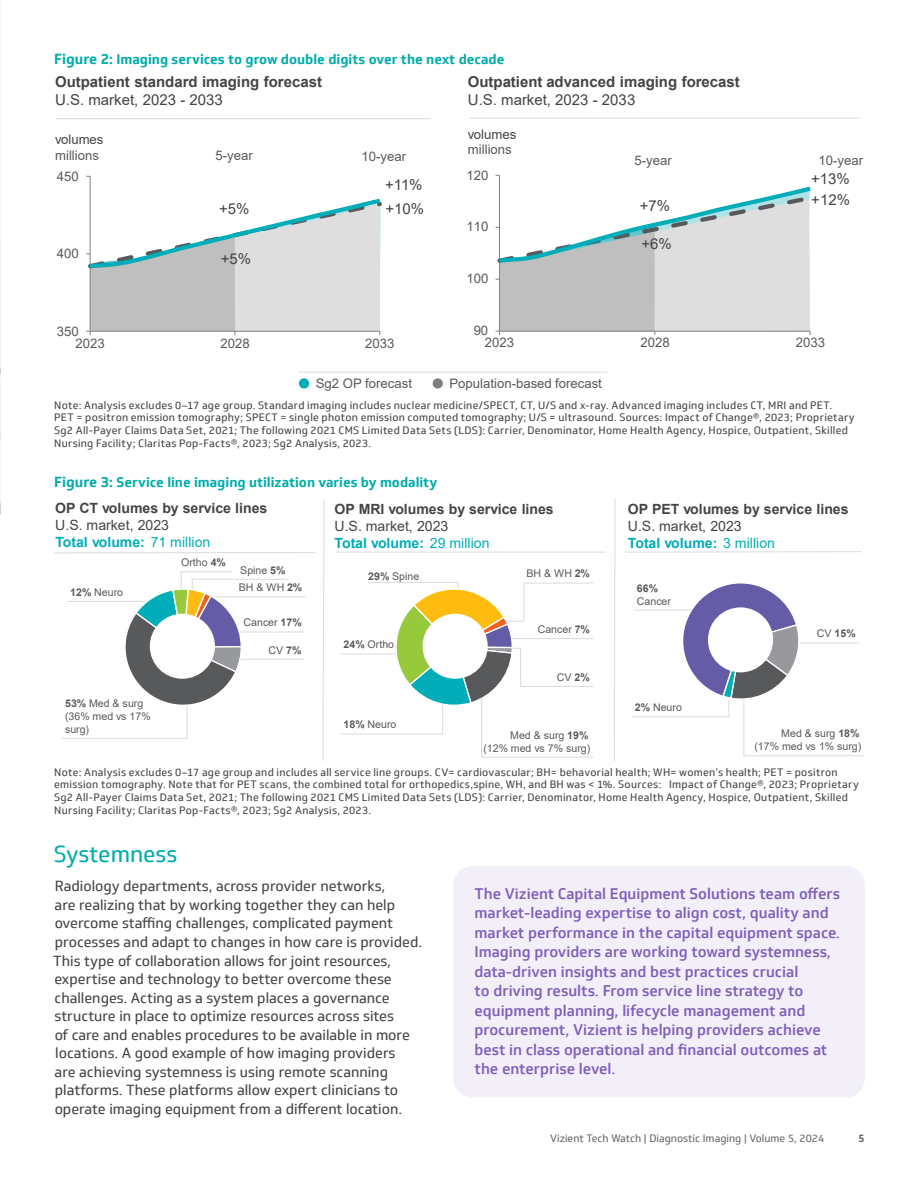
<style>
.page{position:relative;width:919px;height:1189px;background:#fff}
.page>*{position:absolute;margin:0;border:0;box-sizing:border-box;transform-origin:0 0}
.Body_Headline_15pt{font:22.5px "Soleto";color:#01adab}
.Body_9_5pt{font:500 15px/19.5px "Soleto";color:#7f5eba}
.t1{font:700 15px/18px "Arial";color:#444}
.t2{font:15px "Arial";color:#444}
.Body_9_5pt-2{font:14.25px/18.6px "Soleto";color:#444}
.t3{font:700 14.1px/17px "Arial";color:#444}
.Body_Subhead_9_5pt{font:700 13.5px "Soleto";color:#01adab}
.t4{font:13.2px/15.8px "Arial";color:#58595b}
.t5{font:10.65px/12.8px "Arial";color:#58595b;text-align:right}
.t6{font:700 10.65px "Arial";color:#58595b}
.Source_Footnote{font:10.5px/12.6px "Soleto";letter-spacing:.025em;color:#444}
.t7{font:10.5px "Soleto";color:#696969}
.t8{font:700 10.5px "Soleto";color:#696969}
.s1{font-size:14.25px}
.s2{font-weight:400}
.s3{color:#444}
.s4{color:#00adb8}
.s5{font-weight:400;color:#00adb8}
.s6{font-weight:700}
</style>
<div class="page">
<img style="left:0;top:0;width:1px;height:513px">
<div style="left:453px;top:866px;width:411px;height:231px;background:#f2eff8;border-radius:18px"></div>
<hr style="left:299px;top:371px;width:308px;height:1px;background:#dadbdc">
<svg style="left:299px;top:378px;width:10px;height:10px"></svg>
<div style="left:432px;top:378px;width:11px;height:10px;background:#7f7f7f;border-radius:50%"></div>
<hr style="left:56px;top:118px;width:375px;height:1px;background:#dadbdc">
<hr style="left:469px;top:118px;width:390px;height:1px;background:#dadbdc">
<hr style="left:90px;top:176px;width:1px;height:155px;background:#818285">
<svg style="left:86px;top:191px;width:296px;height:145px"></svg>
<hr style="left:499px;top:175px;width:1px;height:156px;background:#818285">
<svg style="left:495px;top:186px;width:316px;height:149px"></svg>
<hr style="left:368px;top:582px;width:90px;height:1px;background:#dadbdc">
<hr style="left:743px;top:674px;width:1px;height:82px;background:#dadbdc">
<hr style="left:743px;top:755px;width:121px;height:1px;background:#dadbdc">
<hr style="left:728px;top:671px;width:1px;height:46px;background:#dadbdc">
<hr style="left:631px;top:716px;width:98px;height:1px;background:#dadbdc">
<hr style="left:524px;top:582px;width:69px;height:1px;background:#dadbdc">
<hr style="left:483px;top:638px;width:110px;height:1px;background:#dadbdc">
<hr style="left:520px;top:686px;width:73px;height:1px;background:#dadbdc">
<hr style="left:481px;top:684px;width:1px;height:73px;background:#dadbdc">
<hr style="left:481px;top:756px;width:112px;height:1px;background:#dadbdc">
<hr style="left:442px;top:688px;width:1px;height:46px;background:#dadbdc">
<hr style="left:340px;top:733px;width:103px;height:1px;background:#dadbdc">
<hr style="left:340px;top:653px;width:77px;height:1px;background:#dadbdc">
<svg style="left:390px;top:582px;width:134px;height:123px"></svg>
<hr style="left:210px;top:631px;width:95px;height:1px;background:#dadbdc">
<hr style="left:219px;top:659px;width:86px;height:1px;background:#dadbdc">
<hr style="left:209px;top:596px;width:96px;height:1px;background:#dadbdc">
<hr style="left:192px;top:579px;width:96px;height:1px;background:#dadbdc">
<hr style="left:186px;top:692px;width:1px;height:46px;background:#dadbdc">
<hr style="left:62px;top:737px;width:125px;height:1px;background:#dadbdc">
<hr style="left:67px;top:601px;width:89px;height:1px;background:#dadbdc">
<svg style="left:125px;top:571px;width:117px;height:142px"></svg>
<svg style="left:54px;top:552px;width:261px;height:2px"></svg>
<svg style="left:322px;top:499px;width:3px;height:261px"></svg>
<svg style="left:614px;top:499px;width:2px;height:261px"></svg>
<hr style="left:335px;top:551px;width:270px;height:1px;background:#dadbdc">
<svg style="left:625px;top:551px;width:237px;height:151px"></svg>
<div style="left:422px;top:613px;width:65px;height:65px;background:#fff;border-radius:50%"></div>
<div style="left:150px;top:613px;width:65px;height:65px;background:#fff;border-radius:50%"></div>
<div style="left:707px;top:607px;width:66px;height:65px;background:#fff;border-radius:50%"></div>
<p class="Body_Subhead_9_5pt" style="left:54px;top:51px;width:452px"><span class="s1">Figure 2:</span> Imaging services to grow double digits over the next decade</p>
<p class="t1" style="left:55px;top:73px;width:268px">Outpatient standard imaging forecast<br><span class="s2">U.S. market, 2023 - 2033</span></p>
<p class="t1" style="left:468px;top:73px;width:273px">Outpatient advanced imaging forecast<br><span class="s2">U.S. market, 2023 - 2033</span></p>
<p class="t4" style="left:55px;top:131px;width:50px"><span class="s3">volumes </span>millions</p>
<p class="t4" style="left:215px;top:147px;width:39px">5-year</p>
<p class="t4" style="left:361px;top:148px;width:46px">10-year</p>
<p class="t4" style="left:468px;top:126px;width:50px"><span class="s3">volumes </span>millions</p>
<p class="t4" style="left:634px;top:152px;width:39px">5-year</p>
<p class="t4" style="left:818px;top:152px;width:46px">10-year</p>
<p class="t4" style="left:57px;top:168px;width:23px">450</p>
<p class="t2" style="left:385px;top:175px;width:39px">+11%</p>
<p class="t4" style="left:466px;top:167px;width:23px">120</p>
<p class="t2" style="left:811px;top:169px;width:40px">+13%</p>
<p class="t4" style="left:57px;top:245px;width:23px">400</p>
<p class="t2" style="left:219px;top:198px;width:32px">+5%</p>
<p class="t2" style="left:385px;top:199px;width:40px">+10%</p>
<p class="t2" style="left:221px;top:248px;width:32px">+5%</p>
<p class="t4" style="left:466px;top:219px;width:23px">110</p>
<p class="t2" style="left:639px;top:195px;width:32px">+7%</p>
<p class="t2" style="left:641px;top:233px;width:32px">+6%</p>
<p class="t2" style="left:811px;top:190px;width:40px">+12%</p>
<p class="t4" style="left:466px;top:271px;width:23px">100</p>
<p class="t4" style="left:57px;top:323px;width:23px">350</p>
<p class="t4" style="left:473px;top:323px;width:16px">90</p>
<p class="t4" style="left:75px;top:335px;width:31px">2023</p>
<p class="t4" style="left:220px;top:335px;width:31px">2028</p>
<p class="t4" style="left:365px;top:335px;width:31px">2033</p>
<p class="t4" style="left:485px;top:335px;width:31px">2023</p>
<p class="t4" style="left:640px;top:335px;width:31px">2028</p>
<p class="t4" style="left:795px;top:335px;width:31px">2033</p>
<p class="t4" style="left:316px;top:375px;width:98px">Sg2 OP forecast</p>
<p class="t4" style="left:449px;top:375px;width:154px">Population-based forecast</p>
<p class="Source_Footnote" style="left:54px;top:399px;width:802px">Note: Analysis excludes 0–17 age group. Standard imaging includes nuclear medicine/SPECT, CT, U/S and x-ray. Advanced imaging includes CT, MRI and PET.<br>PET = positron emission tomography; SPECT = single photon emission computed tomography; U/S = ultrasound. Sources: Impact of Change®, 2023; Proprietary Sg2 All-Payer Claims Data Set, 2021; The following 2021 CMS Limited Data Sets (LDS): Carrier, Denominator, Home Health Agency, Hospice, Outpatient, Skilled Nursing Facility; Claritas Pop-Facts®, 2023; Sg2 Analysis, 2023.</p>
<p class="Body_Subhead_9_5pt" style="left:54px;top:473px;width:384px"><span class="s1">Figure 3:</span> Service line imaging utilization varies by modality</p>
<p class="t3" style="left:55px;top:499px;width:213px">OP CT volumes by service lines<br><span class="s2">U.S. market, 2023<br></span><span class="s4">Total volume:</span> <span class="s5">71 million</span></p>
<p class="t3" style="left:334px;top:501px;width:221px">OP MRI volumes by service lines<br><span class="s2">U.S. market, 2023<br></span><span class="s4">Total volume:</span> <span class="s5">29 million</span></p>
<p class="t3" style="left:627px;top:500px;width:222px">OP PET volumes by service lines<br><span class="s2">U.S. market, 2023<br></span><span class="s4">Total volume:</span> <span class="s5">3 million</span></p>
<p class="t5" style="left:70px;top:585px;width:54px"><span class="s6">12%</span> Neuro</p>
<p class="t5" style="left:65px;top:697px;width:87px;text-align:left"><span class="s6">53%</span> Med &amp; surg (36% med vs 17% surg)</p>
<p class="t5" style="left:181px;top:556px;width:46px">Ortho <span class="s6">4%</span></p>
<p class="t5" style="left:240px;top:563px;width:47px">Spine <span class="s6">5%</span></p>
<p class="t5" style="left:239px;top:581px;width:65px">BH &amp; WH <span class="s6">2%</span></p>
<p class="t5" style="left:243px;top:616px;width:60px">Cancer <span class="s6">17%</span></p>
<p class="t5" style="left:268px;top:643px;width:35px">CV <span class="s6">7%</span></p>
<p class="t5" style="left:368px;top:569px;width:53px"><span class="s6">29%</span> Spine</p>
<p class="t5" style="left:343px;top:638px;width:52px"><span class="s6">24%</span> Ortho</p>
<p class="t5" style="left:343px;top:718px;width:54px"><span class="s6">18%</span> Neuro</p>
<p class="t5" style="left:526px;top:567px;width:65px">BH &amp; WH <span class="s6">2%</span></p>
<p class="t5" style="left:537px;top:622px;width:54px">Cancer <span class="s6">7%</span></p>
<p class="t5" style="left:557px;top:670px;width:35px">CV <span class="s6">2%</span></p>
<p class="t5" style="left:483px;top:728px;width:108px">Med &amp; surg <span class="s6">19%<br></span>(12% med vs 7% surg)</p>
<p class="t5" style="left:636px;top:581px;width:36px;text-align:left"><span class="s6">66%<br></span>Cancer</p>
<p class="t5" style="left:634px;top:701px;width:49px"><span class="s6">2%</span> Neuro</p>
<p class="t6" style="left:816px;top:626px;width:40px"><span class="s2">CV</span> 15%</p>
<p class="t5" style="left:754px;top:727px;width:108px">Med &amp; surg <span class="s6">18%<br></span>(17% med vs 1% surg)</p>
<p class="Source_Footnote" style="left:54px;top:765px;width:806px">Note: Analysis excludes 0–17 age group and includes all service line groups. CV= cardiovascular; BH= behavorial health; WH= women’s health; PET = positron emission tomography. Note that for PET scans, the combined total for orthopedics,spine, WH, and BH was &lt; 1%. Sources: Impact of Change®, 2023; Proprietary Sg2 All-Payer Claims Data Set, 2021; The following 2021 CMS Limited Data Sets (LDS): Carrier, Denominator, Home Health Agency, Hospice, Outpatient, Skilled Nursing Facility; Claritas Pop-Facts®, 2023; Sg2 Analysis, 2023.</p>
<p class="Body_Headline_15pt" style="left:54px;top:840px;width:125px">Systemness</p>
<p class="Body_9_5pt-2" style="left:53px;top:877px;width:370px">Radiology departments, across provider networks,<br>are realizing that by working together they can help overcome staffing challenges, complicated payment processes and adapt to changes in how care is provided.<br>This type of collaboration allows for joint resources, expertise and technology to better overcome these challenges. Acting as a system places a governance structure in place to optimize resources across sites<br>of care and enables procedures to be available in more locations. A good example of how imaging providers<br>are achieving systemness is using remote scanning platforms. These platforms allow expert clinicians to operate imaging equipment from a different location.</p>
<p class="Body_9_5pt" style="left:474px;top:883px;width:367px">The Vizient Capital Equipment Solutions team offers market-leading expertise to align cost, quality and market performance in the capital equipment space.<br>Imaging providers are working toward systemness, data-driven insights and best practices crucial<br>to driving results. From service line strategy to equipment planning, lifecycle management and procurement, Vizient is helping providers achieve best in class operational and financial outcomes at the enterprise level.</p>
<p class="t7" style="left:550px;top:1132px;width:275px">Vizient Tech Watch | Diagnostic Imaging | Volume 5, 2024</p>
<p class="t8" style="left:858px;top:1131px;width:8px">5</p>
</div>
